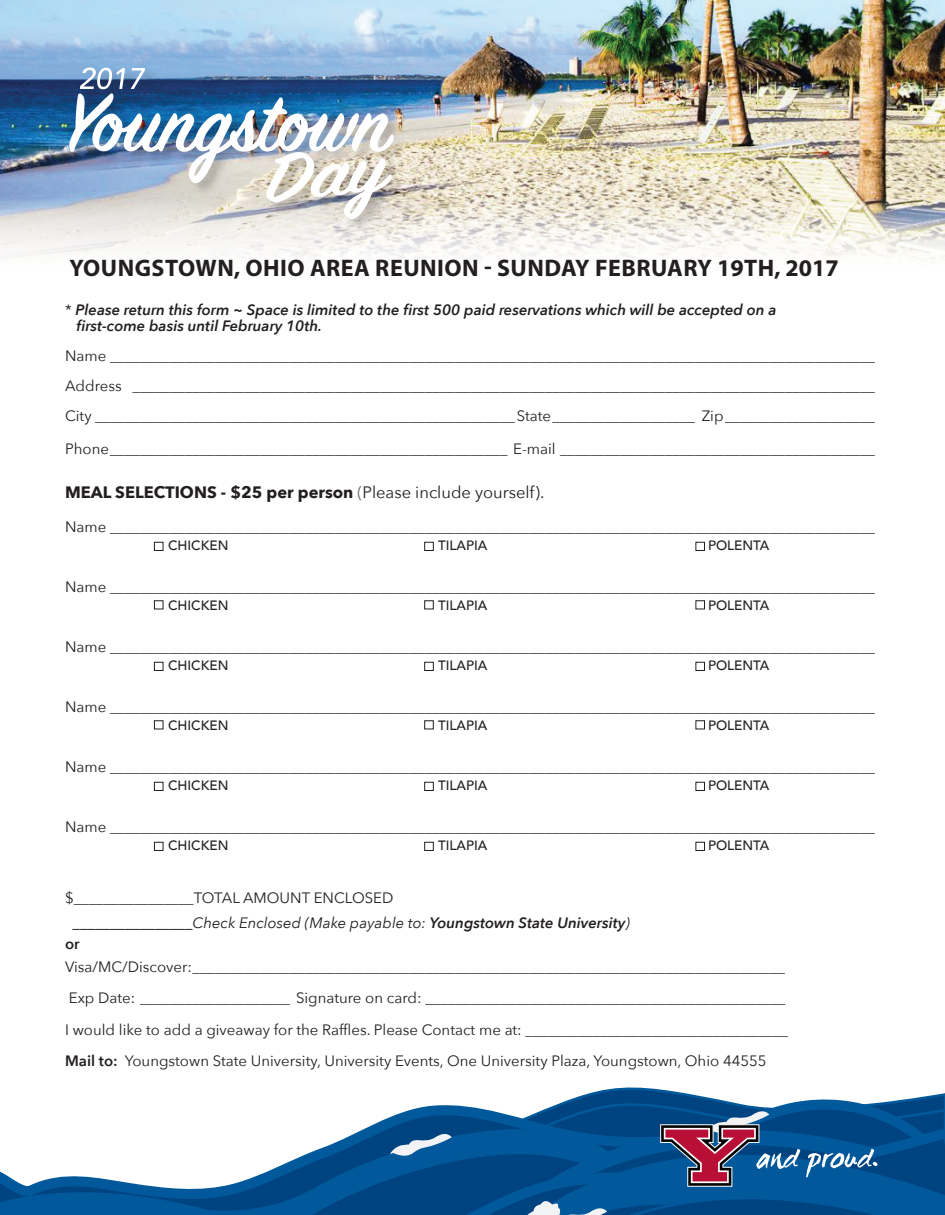
<style>
.page{position:relative;width:945px;height:1215px;background:#fff}
.page>*{position:absolute;margin:0;border:0;box-sizing:border-box;transform-origin:0 0}
.t1{font:700 24px "Myriad Pro";letter-spacing:.02em;color:#231f20}
.t2{font:700 16.5px "Avenir Next";color:#231f20}
.t3{font:15px/31.5px "Avenir Next";color:#231f20}
.t4{font:italic 600 15px "Avenir Next";color:#231f20}
.t5{font:italic 15px "Avenir Next";color:#231f20}
.t6{font:600 15px "Avenir Next";color:#231f20}
.t7{font:500 13.5px "Avenir";color:#231f20}
.s1{font-weight:400;font-style:normal}
.s2{font-weight:400;color:#636366}
.s3{font-weight:400}
.s4{font-weight:600}
</style>
<div class="page">
<svg style="left:0;top:1130px;width:362px;height:85px"></svg>
<svg style="left:362px;top:1121px;width:25px;height:94px;background:#09528f"></svg>
<svg style="left:550px;top:1087px;width:395px;height:20px"></svg>
<img style="left:0;top:0;width:945px;height:261px">
<svg style="left:387px;top:1107px;width:558px;height:108px;background:#15558f"></svg>
<div style="left:154px;top:542px;width:9px;height:9px;border:1px solid #231f20"></div>
<div style="left:154px;top:601px;width:9px;height:8px;border:1px solid #231f20"></div>
<div style="left:154px;top:662px;width:9px;height:9px;border:1px solid #231f20"></div>
<div style="left:154px;top:721px;width:9px;height:8px;border:1px solid #231f20"></div>
<div style="left:154px;top:842px;width:9px;height:9px;border:1px solid #231f20"></div>
<div style="left:424px;top:542px;width:10px;height:9px;border:1px solid #231f20"></div>
<div style="left:424px;top:601px;width:10px;height:8px;border:1px solid #231f20"></div>
<div style="left:424px;top:662px;width:10px;height:9px;border:1px solid #231f20"></div>
<div style="left:424px;top:721px;width:10px;height:8px;border:1px solid #231f20"></div>
<div style="left:424px;top:842px;width:10px;height:9px;border:1px solid #231f20"></div>
<div style="left:696px;top:542px;width:9px;height:9px;border:1px solid #231f20"></div>
<div style="left:696px;top:601px;width:9px;height:8px;border:1px solid #231f20"></div>
<div style="left:696px;top:662px;width:9px;height:9px;border:1px solid #231f20"></div>
<div style="left:696px;top:721px;width:9px;height:8px;border:1px solid #231f20"></div>
<div style="left:154px;top:782px;width:9px;height:9px;border:1px solid #231f20"></div>
<div style="left:424px;top:782px;width:10px;height:9px;border:1px solid #231f20"></div>
<div style="left:696px;top:782px;width:9px;height:9px;border:1px solid #231f20"></div>
<div style="left:696px;top:842px;width:9px;height:9px;border:1px solid #231f20"></div>
<div style="left:68px;top:65px;width:340px;height:168px;background:#231f20;opacity:.26"></div>
<img style="left:69px;top:68px;width:326px;height:153px">
<p class="t1" style="left:69px;top:253px;width:771px">YOUNGSTOWN, OHIO AREA REUNION - SUNDAY FEBRUARY 19TH, 2017</p>
<p class="t4" style="left:65px;top:297px;width:713px"><span class="s1">*</span> Please return this form ~ Space is limited to the first 500 paid reservations which will be accepted on a</p>
<p class="t4" style="left:76px;top:313px;width:247px">first-come basis until February 10th.</p>
<p class="t3" style="left:65px;top:340px;width:811px">Name ______________________________________________________________________________________________________</p>
<p class="t3" style="left:65px;top:370px;width:811px">Address ___________________________________________________________________________________________________</p>
<p class="t3" style="left:65px;top:400px;width:811px">City ________________________________________________________State___________________ Zip____________________</p>
<p class="t3" style="left:65px;top:433px;width:811px">Phone_____________________________________________________ E-mail __________________________________________</p>
<p class="t2" style="left:65px;top:478px;width:481px">MEAL SELECTIONS - $25 per person <span class="s2">(</span><span class="s3">Please include yourself).</span></p>
<p class="t3" style="left:65px;top:511px;width:811px">Name ______________________________________________________________________________________________________</p>
<p class="t7" style="left:168px;top:534px;width:62px">CHICKEN</p>
<p class="t7" style="left:438px;top:534px;width:51px">TILAPIA</p>
<p class="t7" style="left:708px;top:534px;width:63px">POLENTA</p>
<p class="t3" style="left:65px;top:571px;width:811px">Name ______________________________________________________________________________________________________</p>
<p class="t7" style="left:168px;top:594px;width:62px">CHICKEN</p>
<p class="t7" style="left:438px;top:594px;width:51px">TILAPIA</p>
<p class="t7" style="left:708px;top:594px;width:63px">POLENTA</p>
<p class="t3" style="left:65px;top:631px;width:811px">Name ______________________________________________________________________________________________________</p>
<p class="t7" style="left:168px;top:654px;width:62px">CHICKEN</p>
<p class="t7" style="left:438px;top:654px;width:51px">TILAPIA</p>
<p class="t7" style="left:708px;top:654px;width:63px">POLENTA</p>
<p class="t3" style="left:65px;top:691px;width:811px">Name ______________________________________________________________________________________________________</p>
<p class="t7" style="left:168px;top:714px;width:62px">CHICKEN</p>
<p class="t7" style="left:438px;top:714px;width:51px">TILAPIA</p>
<p class="t7" style="left:708px;top:714px;width:63px">POLENTA</p>
<p class="t3" style="left:65px;top:751px;width:811px">Name ______________________________________________________________________________________________________</p>
<p class="t7" style="left:168px;top:774px;width:62px">CHICKEN</p>
<p class="t7" style="left:438px;top:774px;width:51px">TILAPIA</p>
<p class="t7" style="left:708px;top:774px;width:63px">POLENTA</p>
<p class="t3" style="left:65px;top:811px;width:811px">Name ______________________________________________________________________________________________________</p>
<p class="t7" style="left:168px;top:834px;width:62px">CHICKEN</p>
<p class="t7" style="left:438px;top:834px;width:51px">TILAPIA</p>
<p class="t7" style="left:708px;top:834px;width:63px">POLENTA</p>
<p class="t3" style="left:65px;top:881px;width:330px">$________________TOTAL AMOUNT ENCLOSED</p>
<p class="t5" style="left:73px;top:910px;width:559px">________________Check Enclosed (Make payable to: <span class="s4">Youngstown State University</span>)</p>
<p class="t6" style="left:65px;top:931px;width:16px">or</p>
<p class="t3" style="left:65px;top:950px;width:721px">Visa/MC/Discover:_______________________________________________________________________________</p>
<p class="t3" style="left:65px;top:982px;width:724px">Exp Date: ____________________ Signature on card: ________________________________________________<br>I would like to add a giveaway for the Raffles. Please Contact me at: ___________________________________<br><span class="s4">Mail to:</span> Youngstown State University, University Events, One University Plaza, Youngstown, Ohio 44555</p>
</div>
